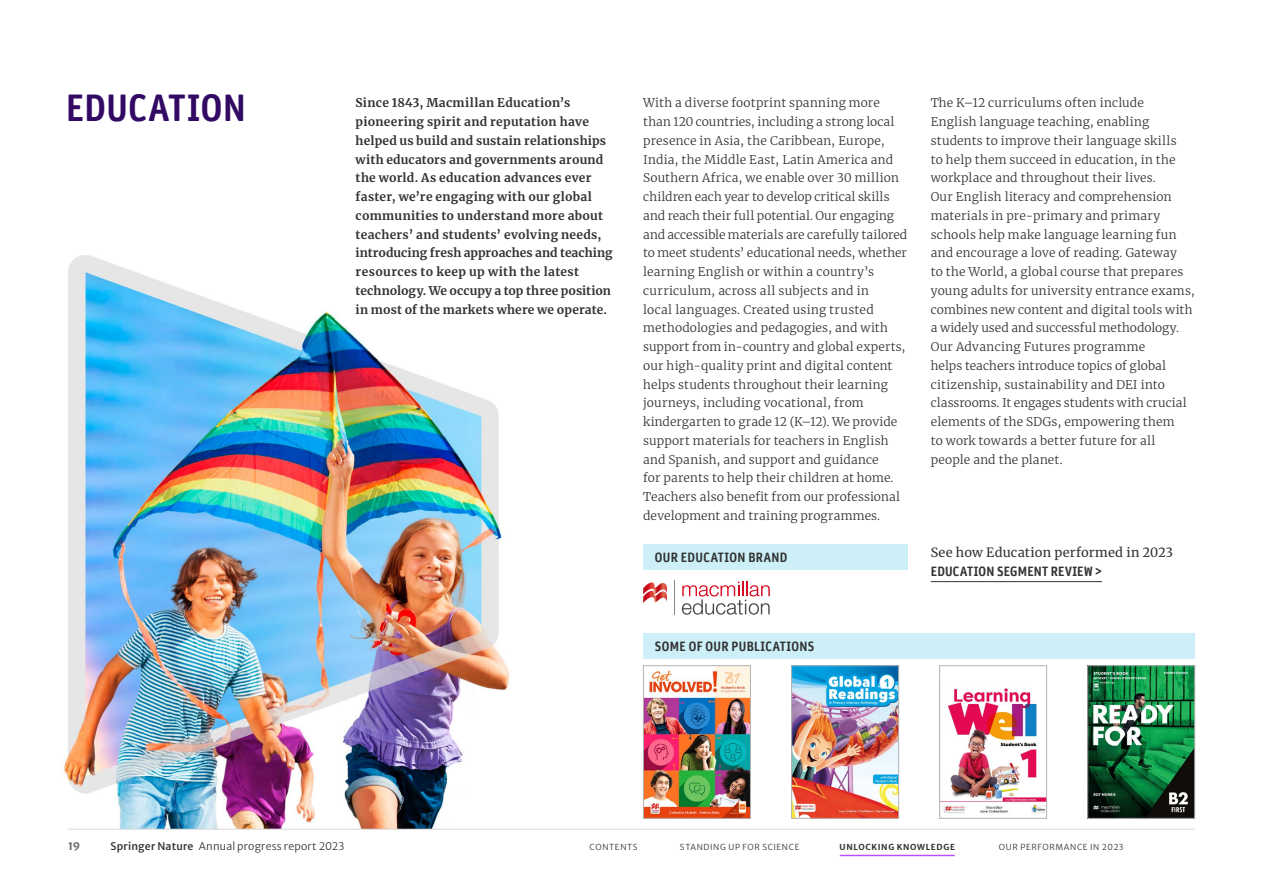
<style>
.page{position:relative;width:1263px;height:893px;background:#fff}
.page>*{position:absolute;margin:0;border:0;box-sizing:border-box;transform-origin:0 0}
.SN23_H1_24{font:700 condensed 36px "Daytona Pro";letter-spacing:.015em;color:#320a64}
.SN23_PO_13{font:700 condensed 12.75px "Daytona Pro";letter-spacing:.03em;color:#333}
.SN23_body_8_off{font:12.75px "Merriweather";letter-spacing:.015em;color:#333}
.SN23_Link_8{font:700 condensed 12.75px "Daytona Pro";letter-spacing:.015em;color:#333}
.SN23_body_8{font:300 12px/18.8px "Merriweather";letter-spacing:.01em;color:#333}
.SN23_standfirst_8{font:700 12px/18.8px "Merriweather";letter-spacing:.02em;color:#333}
.t1{font:300 10.5px "Merriweather Sans";letter-spacing:.02em;color:#333}
.t2{font:700 10.5px "Merriweather Sans";color:#666}
.t3{font:300 8.25px "Merriweather Sans";letter-spacing:.075em;color:#333}
.t4{font:700 8.25px "Merriweather Sans";letter-spacing:.08em;color:#333}
.s1{font-weight:500}
</style>
<div class="page">
<img style="left:64px;top:255px;width:643px;height:574px">
<div style="left:643px;top:544px;width:264px;height:26px;background:#cdf0f8"></div>
<svg style="left:643px;top:582px;width:24px;height:22px"></svg>
<hr style="left:674px;top:580px;width:1px;height:35px;background:#878787">
<svg style="left:682px;top:581px;width:88px;height:34px"></svg>
<div style="left:643px;top:634px;width:552px;height:25px;background:#cdf0f8"></div>
<img style="left:645px;top:667px;width:104px;height:150px">
<div style="left:643px;top:665px;width:108px;height:154px;border:1px solid #b3b3b3"></div>
<img style="left:793px;top:667px;width:104px;height:150px">
<div style="left:791px;top:665px;width:108px;height:154px;border:1px solid #b3b3b3"></div>
<img style="left:941px;top:688px;width:104px;height:126px">
<div style="left:939px;top:665px;width:108px;height:154px;border:1px solid #b3b3b3"></div>
<img style="left:1089px;top:667px;width:104px;height:150px">
<div style="left:1087px;top:665px;width:108px;height:154px;border:1px solid #b3b3b3"></div>
<hr style="left:931px;top:581px;width:171px;height:1px;background:#333">
<hr style="left:840px;top:855px;width:115px;height:1px;background:#b950ff">
<hr style="left:68px;top:829px;width:1127px;height:1px;background:#d9d9d9">
<h1 class="SN23_H1_24" style="left:66px;top:84px;width:181px">EDUCATION</h1>
<p class="SN23_standfirst_8" style="left:356px;top:93px;width:259px">Since 1843, Macmillan Education’s pioneering spirit and reputation have helped us build and sustain relationships with educators and governments around the world. As education advances ever faster, we’re engaging with our global communities to understand more about teachers’ and students’ evolving needs, introducing fresh approaches and teaching resources to keep up with the latest technology. We occupy a top three position in most of the markets where we operate.</p>
<p class="SN23_body_8" style="left:643px;top:93px;width:266px">With a diverse footprint spanning more than 120 countries, including a strong local presence in Asia, the Caribbean, Europe, India, the Middle East, Latin America and Southern Africa, we enable over 30 million children each year to develop critical skills and reach their full potential. Our engaging and accessible materials are carefully tailored to meet students’ educational needs, whether learning English or within a country’s curriculum, across all subjects and in<br>local languages. Created using trusted methodologies and pedagogies, and with support from in-country and global experts, our high-quality print and digital content helps students throughout their learning journeys, including vocational, from kindergarten to grade 12 (K–12). We provide support materials for teachers in English and Spanish, and support and guidance<br>for parents to help their children at home.<br>Teachers also benefit from our professional development and training programmes.</p>
<p class="SN23_body_8" style="left:931px;top:93px;width:266px">The K–12 curriculums often include<br>English language teaching, enabling students to improve their language skills<br>to help them succeed in education, in the workplace and throughout their lives.<br>Our English literacy and comprehension materials in pre-primary and primary schools help make language learning fun and encourage a love of reading. Gateway<br>to the World, a global course that prepares young adults for university entrance exams, combines new content and digital tools with a widely used and successful methodology.<br>Our Advancing Futures programme<br>helps teachers introduce topics of global citizenship, sustainability and DEI into classrooms. It engages students with crucial elements of the SDGs, empowering them<br>to work towards a better future for all people and the planet.</p>
<p class="SN23_PO_13" style="left:655px;top:549px;width:134px">OUR EDUCATION BRAND</p>
<p class="SN23_body_8_off" style="left:931px;top:543px;width:244px">See how Education performed in 2023</p>
<p class="SN23_Link_8" style="left:931px;top:563px;width:173px">EDUCATION SEGMENT REVIEW &gt;</p>
<p class="SN23_PO_13" style="left:655px;top:637px;width:161px">SOME OF OUR PUBLICATIONS</p>
<p class="t2" style="left:68px;top:837px;width:13px">19</p>
<p class="t1" style="left:111px;top:837px;width:235px"><span class="s1">Springer Nature</span> Annual progress report 2023</p>
<p class="t3" style="left:590px;top:840px;width:49px">CONTENTS</p>
<p class="t3" style="left:680px;top:840px;width:121px">STANDING UP FOR SCIENCE</p>
<p class="t4" style="left:840px;top:840px;width:117px">UNLOCKING KNOWLEDGE</p>
<p class="t3" style="left:999px;top:840px;width:126px">OUR PERFORMANCE IN 2023</p>
</div>
